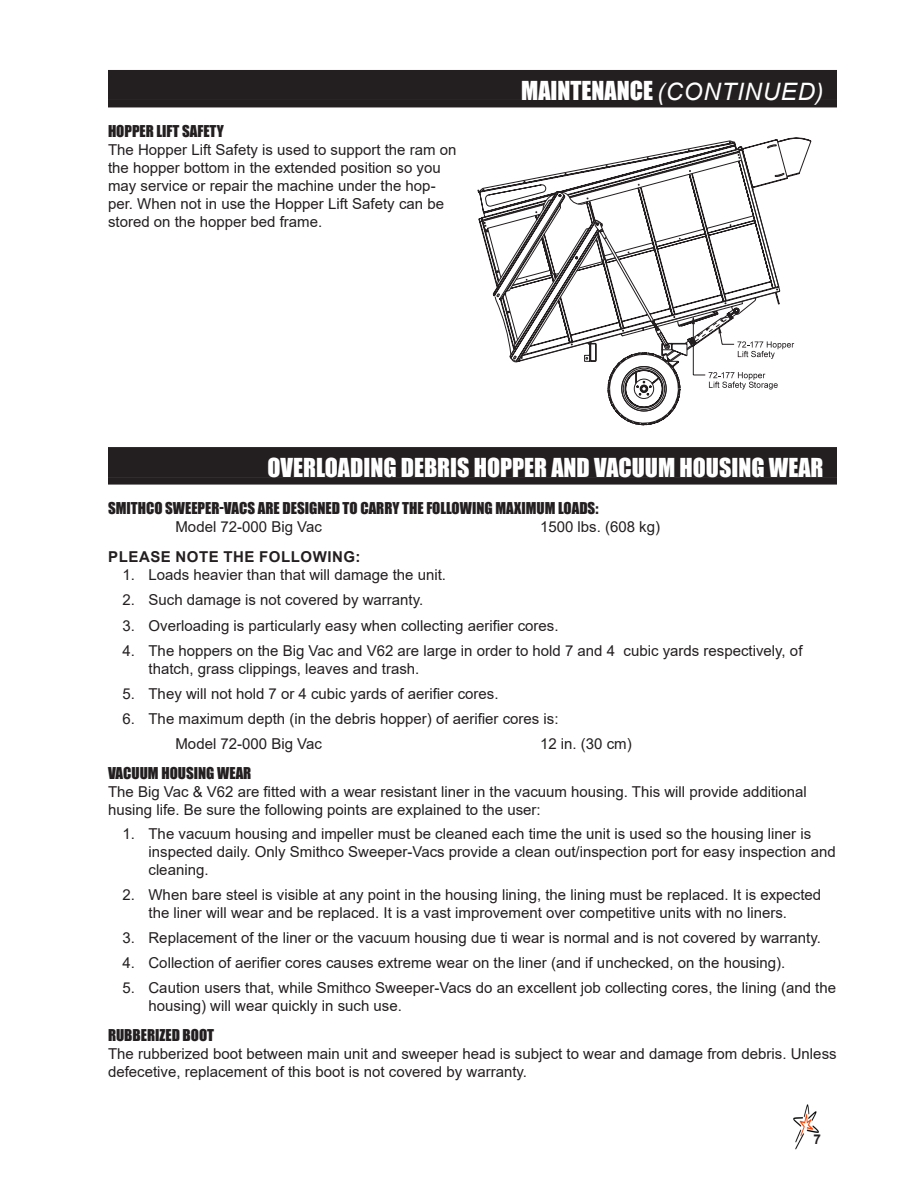
<style>
.page{position:relative;width:918px;height:1188px;background:#fff}
.page>*{position:absolute;margin:0;border:0;box-sizing:border-box;transform-origin:0 0}
.Header_Right{font:24px "Impact";color:#fff}
._1__2__3{font:15px/18px "Arial";color:#231f20}
.Body_text{font:15px/18px "Arial";color:#231f20}
.Subhead_1{font:15px "Impact";color:#231f20}
.A__B__C{font:15px "Arial";color:#231f20}
.Subhead_2{font:700 15px "Arial";letter-spacing:.035em;color:#231f20}
.t1{font:700 13.5px "Arial";color:#231f20}
.s1{font-family:"Arial";font-style:italic}
</style>
<div class="page">
<img style="left:793px;top:1104px;width:26px;height:46px">
<div style="left:811px;top:1133px;width:27px;height:8px;background:#fff"></div>
<div style="left:108px;top:70px;width:729px;height:30px;background:#231f20"></div>
<div style="left:108px;top:100px;width:729px;height:7px;background:#231f20"></div>
<div style="left:108px;top:447px;width:729px;height:30px;background:#231f20"></div>
<div style="left:108px;top:477px;width:729px;height:8px;background:#231f20"></div>
<svg style="left:482px;top:138px;width:329px;height:225px"></svg>
<svg style="left:584px;top:222px;width:210px;height:203px"></svg>
<p class="Subhead_1" style="left:108px;top:119px;width:117px">HOPPER LIFT SAFETY</p>
<p class="Body_text" style="left:108px;top:141px;width:350px">The Hopper Lift Safety is used to support the ram on the hopper bottom in the extended position so you may service or repair the machine under the hop&shy;per. When not in use the Hopper Lift Safety can be stored on the hopper bed frame.</p>
<p class="Header_Right" style="left:521px;top:72px;width:304px">MAINTENANCE <span class="s1">(CONTINUED)</span></p>
<p class="Header_Right" style="left:268px;top:449px;width:557px">OVERLOADING DEBRIS HOPPER AND VACUUM HOUSING WEAR</p>
<p class="Subhead_1" style="left:108px;top:496px;width:492px">SMITHCO SWEEPER-VACS ARE DESIGNED TO CARRY THE FOLLOWING MAXIMUM LOADS:</p>
<p class="A__B__C" style="left:176px;top:516px;width:148px">Model 72-000 Big Vac</p>
<p class="A__B__C" style="left:540px;top:516px;width:122px">1500 lbs. (608 kg)</p>
<p class="Subhead_2" style="left:108px;top:547px;width:254px">PLEASE NOTE THE FOLLOWING:</p>
<p class="_1__2__3" style="left:122px;top:566px;width:325px">1. Loads heavier than that will damage the unit.</p>
<p class="_1__2__3" style="left:122px;top:591px;width:302px">2. Such damage is not covered by warranty.</p>
<p class="_1__2__3" style="left:122px;top:616px;width:438px">3. Overloading is particularly easy when collecting aerifier cores.</p>
<p class="_1__2__3" style="left:148px;top:641px;width:656px;text-indent:-26px">4. The hoppers on the Big Vac and V62 are large in order to hold 7 and 4 cubic yards respectively, of thatch, grass clippings, leaves and trash.</p>
<p class="_1__2__3" style="left:122px;top:684px;width:378px">5. They will not hold 7 or 4 cubic yards of aerifier cores.</p>
<p class="_1__2__3" style="left:122px;top:709px;width:438px">6. The maximum depth (in the debris hopper) of aerifier cores is:</p>
<p class="A__B__C" style="left:176px;top:733px;width:148px">Model 72-000 Big Vac</p>
<p class="A__B__C" style="left:540px;top:733px;width:93px">12 in. (30 cm)</p>
<p class="Subhead_1" style="left:108px;top:762px;width:145px">VACUUM HOUSING WEAR</p>
<p class="Body_text" style="left:108px;top:783px;width:700px">The Big Vac &amp; V62 are fitted with a wear resistant liner in the vacuum housing. This will provide additional husing life. Be sure the following points are explained to the user:</p>
<p class="_1__2__3" style="left:148px;top:824px;width:689px;text-indent:-26px">1. The vacuum housing and impeller must be cleaned each time the unit is used so the housing liner is inspected daily. Only Smithco Sweeper-Vacs provide a clean out/inspection port for easy inspection and cleaning.</p>
<p class="_1__2__3" style="left:122px;top:885px;width:700px;text-align:center">2. When bare steel is visible at any point in the housing lining, the lining must be replaced. It is expected the liner will wear and be replaced. It is a vast improvement over competitive units with no liners.</p>
<p class="_1__2__3" style="left:122px;top:928px;width:700px">3. Replacement of the liner or the vacuum housing due ti wear is normal and is not covered by warranty.</p>
<p class="_1__2__3" style="left:122px;top:953px;width:664px">4. Collection of aerifier cores causes extreme wear on the liner (and if unchecked, on the housing).</p>
<p class="_1__2__3" style="left:148px;top:978px;width:689px;text-indent:-26px">5. Caution users that, while Smithco Sweeper-Vacs do an excellent job collecting cores, the lining (and the housing) will wear quickly in such use.</p>
<p class="Subhead_1" style="left:108px;top:1024px;width:108px">RUBBERIZED BOOT</p>
<p class="Body_text" style="left:108px;top:1045px;width:730px">The rubberized boot between main unit and sweeper head is subject to wear and damage from debris. Unless defecetive, replacement of this boot is not covered by warranty.</p>
<p class="t1" style="left:813px;top:1129px;width:9px">7</p>
</div>
